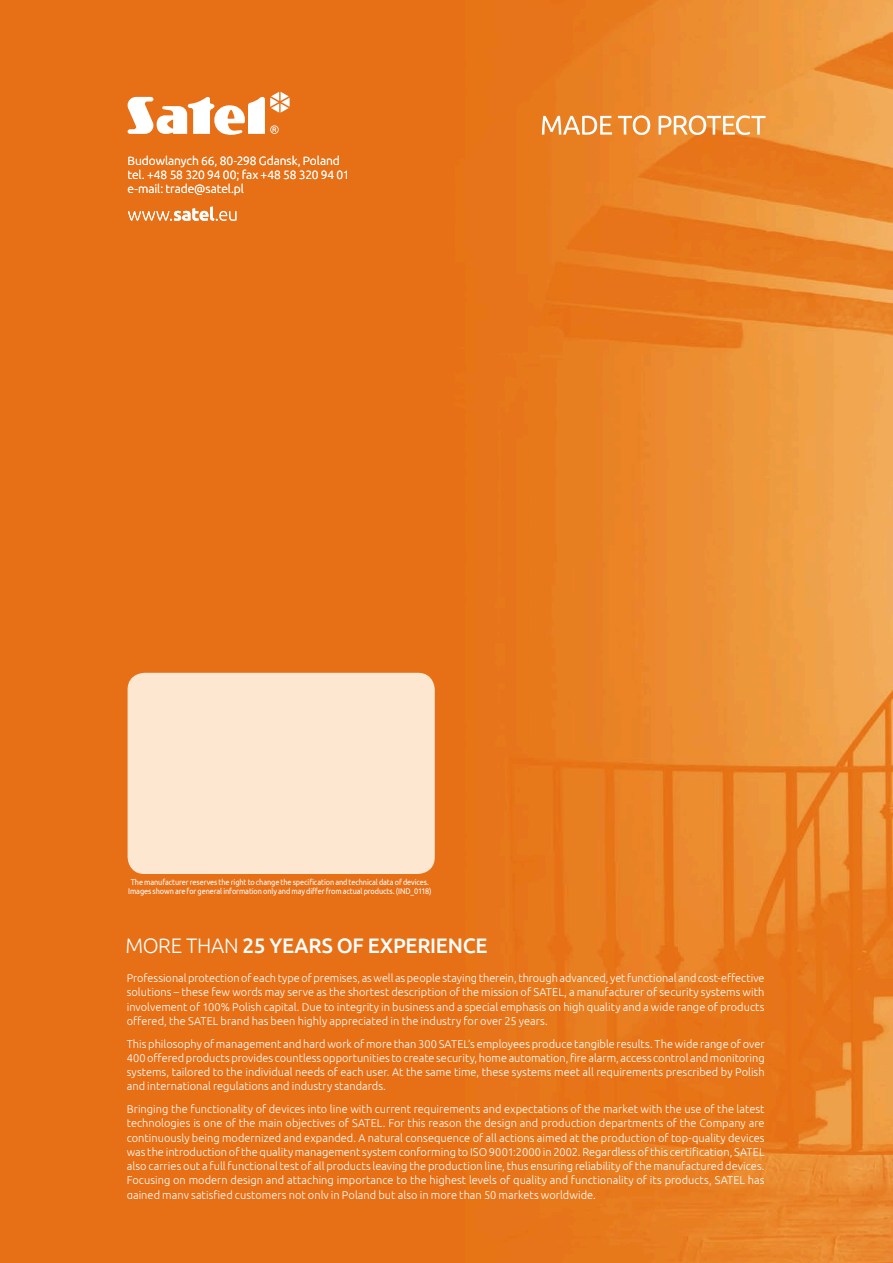
<style>
.page{position:relative;width:893px;height:1263px;background:#fff}
.page>*{position:absolute;margin:0;border:0;box-sizing:border-box;transform-origin:0 0}
.t1{font:500 21px "Ubuntu";letter-spacing:-.015em;color:#fff}
.t2{font:300 12px "Ubuntu";letter-spacing:-.005em;color:#fff}
.t3{font:300 11.25px/14.2px "Ubuntu";color:#fff;text-align:justify}
.t4{font:8.25px/9.9px "Ubuntu";letter-spacing:-.015em;color:#fff;text-align:center;scale:.89 1}
.s1{font-weight:300}
</style>
<div class="page">
<img style="left:0;top:0;width:893px;height:1263px">
<svg style="left:128px;top:92px;width:162px;height:44px"></svg>
<svg style="left:542px;top:115px;width:223px;height:20px"></svg>
<div style="left:128px;top:673px;width:307px;height:201px;background:#fde7d1;border-radius:17px"></div>
<svg style="left:128px;top:207px;width:108px;height:14px"></svg>
<p class="t2" style="left:128px;top:153px;width:214px">Budowlanych 66, 80-298 Gdansk, Poland</p>
<p class="t2" style="left:128px;top:167px;width:224px">tel. +48 58 320 94 00; fax +48 58 320 94 01</p>
<p class="t2" style="left:128px;top:182px;width:118px">e-mail: trade@satel.pl</p>
<p class="t4" style="left:128px;top:876px;width:343px">The manufacturer reserves the right to change the specification and technical data of devices.<br>Images shown are for general information only and may differ from actual products. (IND_0118)</p>
<p class="t1" style="left:125px;top:932px;width:363px"><span class="s1">MORE THAN</span> 25 YEARS OF EXPERIENCE</p>
<p class="t3" style="left:127px;top:971px;width:639px">Professional protection of each type of premises, as well as people staying therein, through advanced, yet functional and cost-effective solutions – these few words may serve as the shortest description of the mission of SATEL, a manufacturer of security systems with involvement of 100% Polish capital. Due to integrity in business and a special emphasis on high quality and a wide range of products offered, the SATEL brand has been highly appreciated in the industry for over 25 years.</p>
<p class="t3" style="left:127px;top:1036px;width:639px">This philosophy of management and hard work of more than 300 SATEL’s employees produce tangible results. The wide range of over 400 offered products provides countless opportunities to create security, home automation, fire alarm, access control and monitoring systems, tailored to the individual needs of each user. At the same time, these systems meet all requirements prescribed by Polish and international regulations and industry standards.</p>
<p class="t3" style="left:127px;top:1102px;width:639px">Bringing the functionality of devices into line with current requirements and expectations of the market with the use of the latest technologies is one of the main objectives of SATEL. For this reason the design and production departments of the Company are continuously being modernized and expanded. A natural consequence of all actions aimed at the production of top-quality devices was the introduction of the quality management system conforming to ISO 9001:2000 in 2002. Regardless of this certification, SATEL also carries out a full functional test of all products leaving the production line, thus ensuring reliability of the manufactured devices.<br>Focusing on modern design and attaching importance to the highest levels of quality and functionality of its products, SATEL has gained many satisfied customers not only in Poland but also in more than 50 markets worldwide.</p>
</div>
